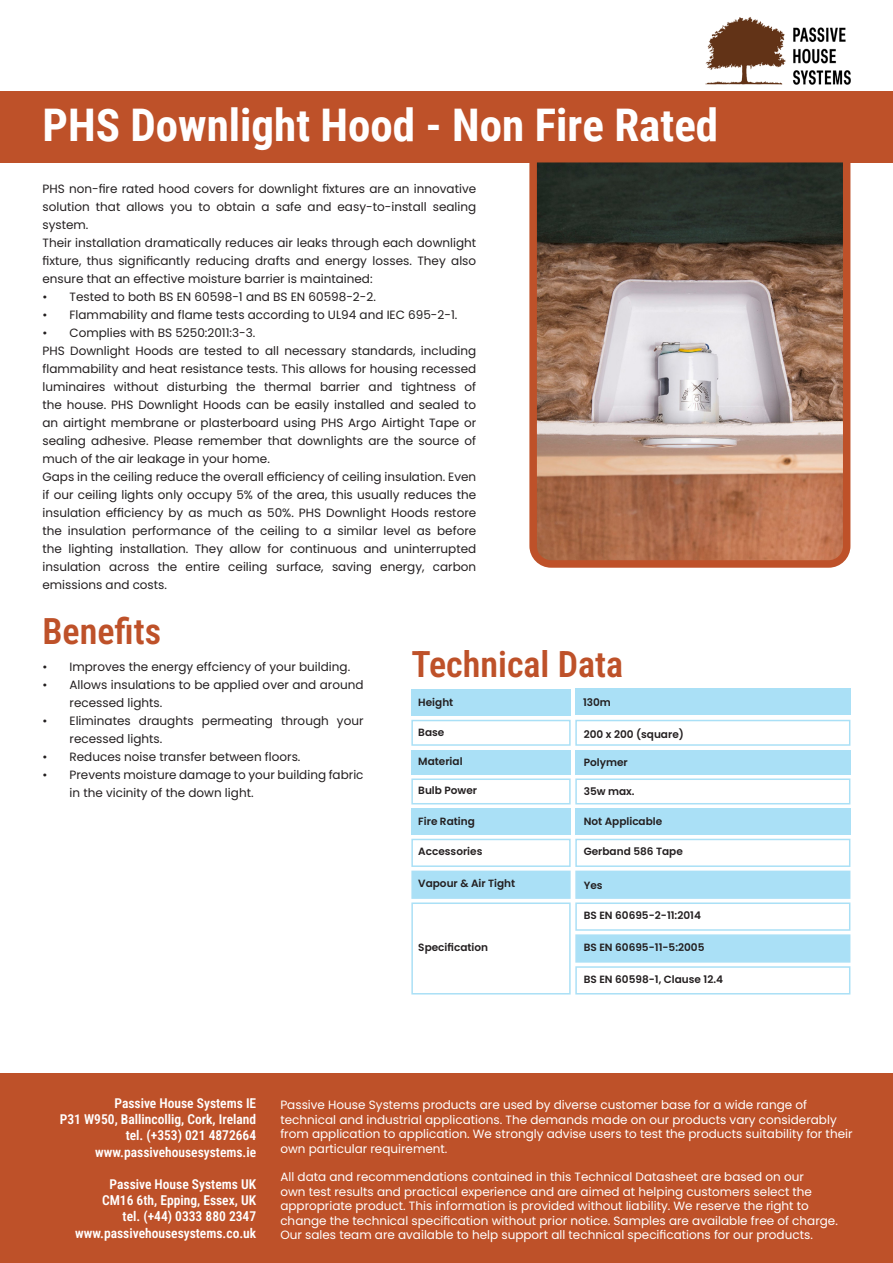
<style>
.page{position:relative;width:893px;height:1263px;background:#fff}
.page>*{position:absolute;margin:0;border:0;box-sizing:border-box;transform-origin:0 0}
.t1{font:700 45px "Roboto Condensed";color:#fff}
.t2{font:600 36px "Roboto Condensed";color:#be5129}
.t3{font:600 13.5px "Roboto Condensed";color:#fff}
.t4{font:12px/18px "Poppins";color:#231f20;text-align:justify}
.t5{font:12px/14.4px "Poppins";color:#fff}
.t6{font:600 10.5px "Poppins";color:#231f20}
</style>
<div class="page">
<div style="left:0;top:91px;width:893px;height:71px;background:#be5129"></div>
<img style="left:705px;top:17px;width:146px;height:68px">
<img style="left:538px;top:162px;width:303px;height:397px">
<div style="left:529px;top:132px;width:321px;height:436px;border:8px solid #be5129;border-radius:18px"></div>
<div style="left:411px;top:689px;width:160px;height:26px;background:#aae0f6"></div>
<div style="left:411px;top:720px;width:160px;height:26px;background:#fff;border:2px solid #aae0f6"></div>
<div style="left:411px;top:750px;width:160px;height:25px;background:#aae0f6"></div>
<div style="left:411px;top:778px;width:160px;height:26px;background:#fff;border:2px solid #aae0f6"></div>
<div style="left:411px;top:808px;width:160px;height:27px;background:#aae0f6"></div>
<div style="left:411px;top:839px;width:160px;height:28px;background:#fff;border:2px solid #aae0f6"></div>
<div style="left:411px;top:870px;width:160px;height:29px;background:#aae0f6;border:2px solid #aae0f6"></div>
<div style="left:411px;top:902px;width:160px;height:92px;background:#fff;border:2px solid #aae0f6"></div>
<div style="left:575px;top:750px;width:275px;height:25px;background:#aae0f6"></div>
<div style="left:575px;top:778px;width:275px;height:26px;background:#fff;border:2px solid #aae0f6"></div>
<div style="left:575px;top:808px;width:275px;height:27px;background:#aae0f6"></div>
<div style="left:575px;top:839px;width:275px;height:28px;background:#fff;border:2px solid #aae0f6"></div>
<div style="left:575px;top:870px;width:275px;height:29px;background:#aae0f6;border:2px solid #aae0f6"></div>
<div style="left:575px;top:902px;width:275px;height:29px;background:#fff;border:2px solid #aae0f6"></div>
<div style="left:575px;top:934px;width:275px;height:29px;background:#aae0f6;border:2px solid #aae0f6"></div>
<div style="left:575px;top:966px;width:275px;height:28px;background:#fff;border:2px solid #aae0f6"></div>
<div style="left:575px;top:720px;width:275px;height:26px;background:#fff;border:2px solid #aae0f6"></div>
<div style="left:0;top:1074px;width:893px;height:189px;background:#be5129"></div>
<div style="left:575px;top:688px;width:275px;height:27px;background:#aae0f6"></div>
<p class="t1" style="left:43px;top:94px;width:677px">PHS Downlight Hood - Non Fire Rated</p>
<p class="t4" style="left:43px;top:180px;width:435px">PHS non-fire rated hood covers for downlight fixtures are an innovative solution that allows you to obtain a safe and easy-to-install sealing system.</p>
<p class="t4" style="left:43px;top:234px;width:435px">Their installation dramatically reduces air leaks through each downlight fixture, thus significantly reducing drafts and energy losses. They also ensure that an effective moisture barrier is maintained:</p>
<p class="t4" style="left:43px;top:288px;width:335px">• Tested to both BS EN 60598-1 and BS EN 60598-2-2.</p>
<p class="t4" style="left:43px;top:306px;width:416px">• Flammability and flame tests according to UL94 and IEC 695-2-1.</p>
<p class="t4" style="left:43px;top:324px;width:214px">• Complies with BS 5250:2011:3-3.</p>
<p class="t4" style="left:43px;top:342px;width:435px">PHS Downlight Hoods are tested to all necessary standards, including flammability and heat resistance tests. This allows for housing recessed luminaires without disturbing the thermal barrier and tightness of the house. PHS Downlight Hoods can be easily installed and sealed to an airtight membrane or plasterboard using PHS Argo Airtight Tape or sealing adhesive. Please remember that downlights are the source of much of the air leakage in your home.</p>
<p class="t4" style="left:43px;top:468px;width:435px">Gaps in the ceiling reduce the overall efficiency of ceiling insulation. Even if our ceiling lights only occupy 5% of the area, this usually reduces the insulation efficiency by as much as 50%. PHS Downlight Hoods restore the insulation performance of the ceiling to a similar level as before the lighting installation. They allow for continuous and uninterrupted insulation across the entire ceiling surface, saving energy, carbon emissions and costs.</p>
<p class="t2" style="left:43px;top:606px;width:120px">Benefits</p>
<p class="t4" style="left:43px;top:658px;width:309px">• Improves the energy effciency of your building.</p>
<p class="t4" style="left:70px;top:676px;width:296px;text-indent:-27px">• Allows insulations to be applied over and around recessed lights.</p>
<p class="t4" style="left:70px;top:712px;width:296px;text-indent:-27px">• Eliminates draughts permeating through your recessed lights.</p>
<p class="t4" style="left:43px;top:748px;width:259px">• Reduces noise transfer between floors.</p>
<p class="t4" style="left:70px;top:766px;width:296px;text-indent:-27px">• Prevents moisture damage to your building fabric in the vicinity of the down light.</p>
<p class="t2" style="left:411px;top:639px;width:213px">Technical Data</p>
<p class="t6" style="left:418px;top:696px;width:37px">Height</p>
<p class="t6" style="left:418px;top:726px;width:28px">Base</p>
<p class="t6" style="left:418px;top:755px;width:46px">Material</p>
<p class="t6" style="left:418px;top:784px;width:60px">Bulb Power</p>
<p class="t6" style="left:418px;top:815px;width:58px">Fire Rating</p>
<p class="t6" style="left:418px;top:845px;width:66px">Accessories</p>
<p class="t6" style="left:418px;top:877px;width:99px">Vapour &amp; Air Tight</p>
<p class="t6" style="left:418px;top:941px;width:71px">Specification</p>
<p class="t6" style="left:583px;top:696px;width:29px">130m</p>
<p class="t6" style="left:584px;top:728px;width:102px">200 x 200 (square)</p>
<p class="t6" style="left:584px;top:756px;width:46px">Polymer</p>
<p class="t6" style="left:584px;top:786px;width:52px">35w max.</p>
<p class="t6" style="left:584px;top:815px;width:80px">Not Applicable</p>
<p class="t6" style="left:584px;top:845px;width:101px">Gerband 586 Tape</p>
<p class="t6" style="left:584px;top:879px;width:20px">Yes</p>
<p class="t6" style="left:584px;top:909px;width:119px">BS EN 60695-2-11:2014</p>
<p class="t6" style="left:584px;top:941px;width:122px">BS EN 60695-11-5:2005</p>
<p class="t6" style="left:584px;top:973px;width:141px">BS EN 60598-1, Clause 12.4</p>
<p class="t3" style="left:114px;top:1094px;width:143px">Passive House Systems IE</p>
<p class="t3" style="left:60px;top:1110px;width:198px">P31 W950, Ballincollig, Cork, Ireland</p>
<p class="t3" style="left:126px;top:1126px;width:132px">tel. (+353) 021 4872664</p>
<p class="t3" style="left:95px;top:1142px;width:162px">www.passivehousesystems.ie</p>
<p class="t3" style="left:110px;top:1175px;width:148px">Passive House Systems UK</p>
<p class="t3" style="left:102px;top:1191px;width:156px">CM16 6th, Epping, Essex, UK</p>
<p class="t3" style="left:123px;top:1207px;width:135px">tel. (+44) 0333 880 2347</p>
<p class="t3" style="left:75px;top:1223px;width:182px">www.passivehousesystems.co.uk</p>
<p class="t5" style="left:280px;top:1098px;width:574px">Passive House Systems products are used by diverse customer base for a wide range of technical and industrial applications. The demands made on our products vary considerably from application to application. We strongly advise users to test the products suitability for their own particular requirement.</p>
<p class="t5" style="left:280px;top:1170px;width:559px">All data and recommendations contained in this Technical Datasheet are based on our<br>own test results and practical experience and are aimed at helping customers select the appropriate product. This information is provided without liability. We reserve the right to change the technical specification without prior notice. Samples are available free of charge.<br>Our sales team are available to help support all technical specifications for our products.</p>
</div>
